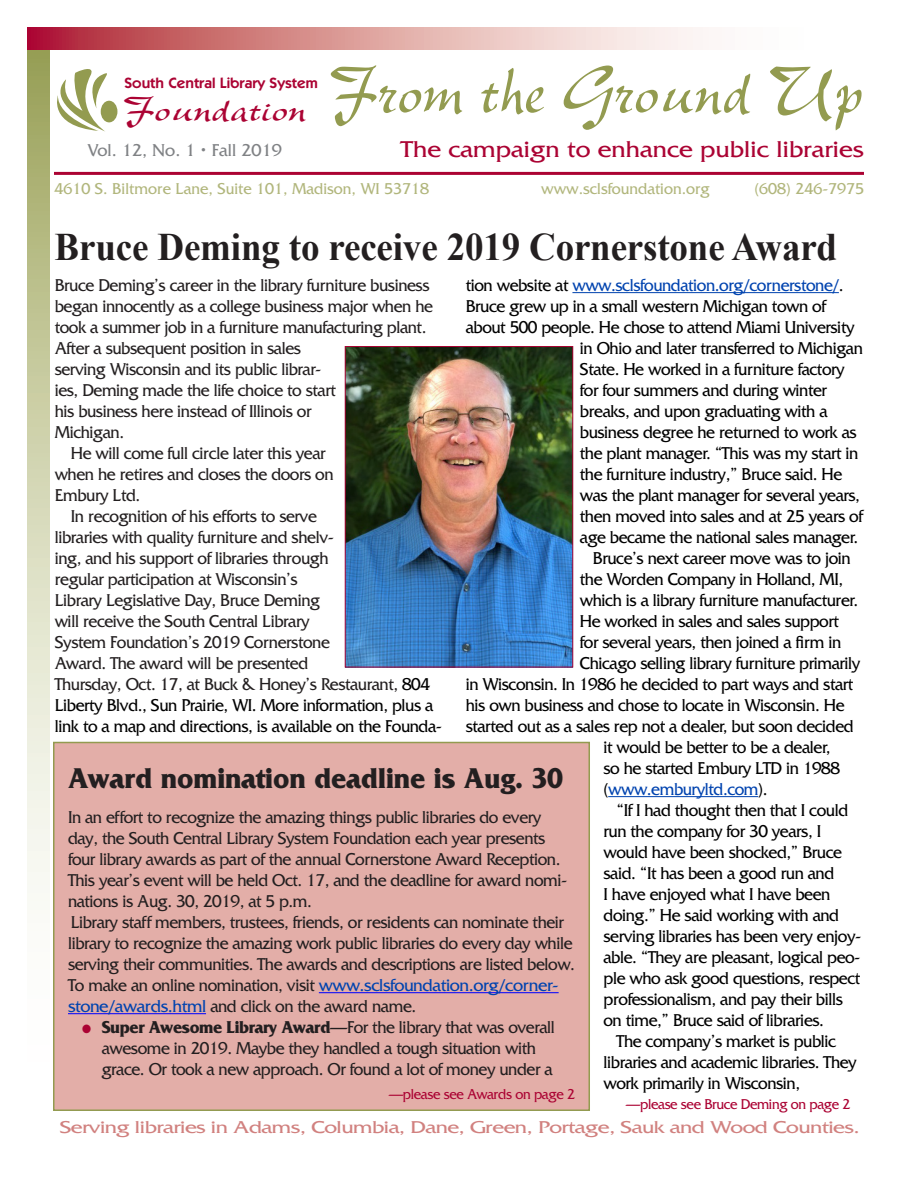
<style>
.page{position:relative;width:918px;height:1188px;background:#fff}
.page>*{position:absolute;margin:0;border:0;box-sizing:border-box;transform-origin:0 0}
.t1{font:72px "New Berolina";color:#939b50;scale:.93 1}
.Headline{font:700 39px "Times New Roman";letter-spacing:-.005em;color:#231f20;scale:.95 1}
.t2{font:37.5px "New Berolina";color:#ab0333;scale:1.15 1}
.Headline-2{font:700 30px "Friz Quadrata";letter-spacing:-.005em;color:#231f20;scale:.95 1}
.t3{font:24px "Friz Quadrata";color:#ab0333;scale:1.1 1}
.Body{font:18px/21px "Friz Quadrata";letter-spacing:-.025em;color:#231f20;scale:.95 1}
.Body-2{font:18px/21px "Friz Quadrata";letter-spacing:-.025em;color:#000;scale:.95 1}
.Body-3{font:18px "Friz Quadrata";letter-spacing:-.025em;color:#d1817f;scale:1.26 1}
.Body-4{font:18px "Friz Quadrata";letter-spacing:-.025em;color:#0043af;scale:.95 1}
.t4{font:18px "Friz Quadrata";color:#808285}
.t5{font:16.5px "Friz Quadrata";color:#b1b67c}
.Continued{font:15px "Friz Quadrata";letter-spacing:-.025em;color:#ab0333;scale:.95 1}
.t6{font:600 15px "Itc Kabel";color:#ab0333}
.s1{color:#000}
.s2{color:#0043af}
.s3{color:#ab0333}
.s4{font-weight:700}
</style>
<div class="page">
<svg style="left:57px;top:69px;width:61px;height:63px"></svg>
<hr style="left:54px;top:172px;width:810px;height:3px;background:#ab0333">
<svg style="left:28px;top:50px;width:21px;height:851px"></svg>
<svg style="left:27px;top:27px;width:676px;height:23px"></svg>
<div style="left:54px;top:742px;width:535px;height:368px;background:#e3aea8"></div>
<hr style="left:319px;top:992px;width:240px;height:1px;background:#00f">
<hr style="left:68px;top:1013px;width:138px;height:1px;background:#00f">
<div style="left:53px;top:742px;width:537px;height:369px;border:2px solid #939b50"></div>
<hr style="left:572px;top:292px;width:267px;height:1px;background:#0043af">
<hr style="left:608px;top:796px;width:150px;height:1px;background:#0043af">
<img style="left:347px;top:348px;width:224px;height:317px">
<div style="left:345px;top:346px;width:228px;height:321px;border:1px solid #ab0333"></div>
<p class="t6" style="left:125px;top:74px;width:195px">South Central Library System</p>
<p class="t2" style="left:123px;top:86px;width:161px">Foundation</p>
<p class="t1" style="left:328px;top:47px;width:576px">From the Ground Up</p>
<p class="t4" style="left:88px;top:140px;width:196px">Vol. 12, No. 1 • Fall 2019</p>
<p class="t3" style="left:401px;top:135px;width:422px">The campaign to enhance public libraries</p>
<p class="t5" style="left:55px;top:180px;width:376px">4610 S. Biltmore Lane, Suite 101, Madison, WI 53718</p>
<p class="t5" style="left:541px;top:180px;width:170px">www.sclsfoundation.org</p>
<p class="t5" style="left:755px;top:180px;width:111px">(608) 246-7975</p>
<p class="Headline" style="left:55px;top:220px;width:825px">Bruce Deming to receive 2019 Cornerstone Award</p>
<p class="Body" style="left:55px;top:274px;width:400px">Bruce Deming’s career in the library furniture business began innocently as a college business major when he took a summer job in a furniture manufacturing plant.<br>After a subsequent position in sales<br>serving Wisconsin and its public librar-<br>ies, Deming made the life choice to start<br>his business here instead of Illinois or<br>Michigan.</p>
<p class="Body" style="left:55px;top:442px;width:295px;text-indent:16px">He will come full circle later this year when he retires and closes the doors on<br>Embury Ltd.</p>
<p class="Body" style="left:55px;top:505px;width:409px;text-indent:16px">In recognition of his efforts to serve<br>libraries with quality furniture and shelv-<br>ing, and his support of libraries through<br>regular participation at Wisconsin’s<br>Library Legislative Day, Bruce Deming<br>will receive the South Central Library<br>System Foundation’s 2019 Cornerstone<br>Award. The award will be presented<br>Thursday, Oct. 17, at Buck &amp; Honey’s Restaurant, <span class="s1">804<br>Liberty Blvd., Sun Prairie, WI. More information, plus a link to a map and directions, is available on the Founda-</span></p>
<p class="Body-4" style="left:466px;top:275px;width:399px"><span class="s1">tion website at</span> www.sclsfoundation.org/cornerstone/<span class="s1">.</span></p>
<p class="Body-2" style="left:466px;top:295px;width:381px">Bruce grew up in a small western Michigan town of</p>
<p class="Body-2" style="left:466px;top:316px;width:411px">about 500 people. He chose to attend Miami University</p>
<p class="Body-2" style="left:580px;top:337px;width:299px">in Ohio and later transferred to Michigan</p>
<p class="Body-2" style="left:580px;top:358px;width:280px">State. He worked in a furniture factory</p>
<p class="Body-2" style="left:580px;top:379px;width:262px">for four summers and during winter</p>
<p class="Body-2" style="left:580px;top:400px;width:262px">breaks, and upon graduating with a</p>
<p class="Body-2" style="left:580px;top:421px;width:293px">business degree he returned to work as</p>
<p class="Body-2" style="left:580px;top:442px;width:295px">the plant manager. “This was my start in</p>
<p class="Body-2" style="left:580px;top:463px;width:278px">the furniture industry,” Bruce said. He</p>
<p class="Body-2" style="left:580px;top:484px;width:296px">was the plant manager for several years,</p>
<p class="Body-2" style="left:580px;top:505px;width:299px">then moved into sales and at 25 years of</p>
<p class="Body-2" style="left:580px;top:526px;width:295px">age became the national sales manager.</p>
<p class="Body-2" style="left:593px;top:547px;width:273px">Bruce’s next career move was to join</p>
<p class="Body-2" style="left:580px;top:568px;width:279px">the Worden Company in Holland, MI,</p>
<p class="Body-2" style="left:580px;top:589px;width:294px">which is a library furniture manufacturer.</p>
<p class="Body-2" style="left:580px;top:610px;width:274px">He worked in sales and sales support</p>
<p class="Body-2" style="left:580px;top:631px;width:277px">for several years, then joined a firm in</p>
<p class="Body-2" style="left:580px;top:652px;width:297px">Chicago selling library furniture primarily</p>
<p class="Body-2" style="left:466px;top:673px;width:410px">in Wisconsin. In 1986 he decided to part ways and start</p>
<p class="Body-2" style="left:466px;top:694px;width:400px">his own business and chose to locate in Wisconsin. He</p>
<p class="Body-2" style="left:466px;top:715px;width:410px">started out as a sales rep not a dealer, but soon decided</p>
<p class="Body-2" style="left:604px;top:736px;width:241px">it would be better to be a dealer,</p>
<p class="Body-2" style="left:604px;top:757px;width:250px">so he started Embury LTD in 1988</p>
<p class="Body-4" style="left:604px;top:779px;width:174px"><span class="s1">(</span>www.emburyltd.com<span class="s1">).</span></p>
<p class="Body-2" style="left:604px;top:799px;width:273px;text-indent:13px">“If I had thought then that I could run the company for 30 years, I would have been shocked,” Bruce said. “It has been a good run and<br>I have enjoyed what I have been doing.” He said working with and serving libraries has been very enjoy&shy;able. “They are pleasant, logical peo&shy;ple who ask good questions, respect professionalism, and pay their bills on time,” Bruce said of libraries.</p>
<p class="Body-2" style="left:604px;top:1030px;width:268px;text-indent:13px">The company’s market is public libraries and academic libraries. They work primarily in Wisconsin,</p>
<p class="Continued" style="left:626px;top:1096px;width:238px">—please see Bruce Deming on page 2</p>
<p class="Headline-2" style="left:68px;top:762px;width:523px">Award nomination deadline is Aug. 30</p>
<p class="Body" style="left:68px;top:807px;width:527px">In an effort to recognize the amazing things public libraries do every day, the South Central Library System Foundation each year presents four library awards as part of the annual Cornerstone Award Reception.<br>This year’s event will be held Oct. 17, and the deadline for award nomi&shy;nations is Aug. 30, 2019, at 5 p.m.</p>
<p class="Body" style="left:68px;top:912px;width:535px">Library staff members, trustees, friends, or residents can nominate their library to recognize the amazing work public libraries do every day while serving their communities. The awards and descriptions are listed below.<br>To make an online nomination, visit <span class="s2">www.sclsfoundation.org/corner&shy;stone/awards.html</span> and click on the award name.</p>
<p class="Body" style="left:102px;top:1017px;width:479px;text-indent:-19px"><span class="s3">●</span> <span class="s4">Super Awesome Library Award</span>—For the library that was overall awesome in 2019. Maybe they handled a tough situation with grace. Or took a new approach. Or found a lot of money under a</p>
<p class="Continued" style="left:389px;top:1085px;width:197px">—please see Awards on page 2</p>
<p class="Body-3" style="left:60px;top:1117px;width:637px">Serving libraries in Adams, Columbia, Dane, Green, Portage, Sauk and Wood Counties.</p>
</div>
